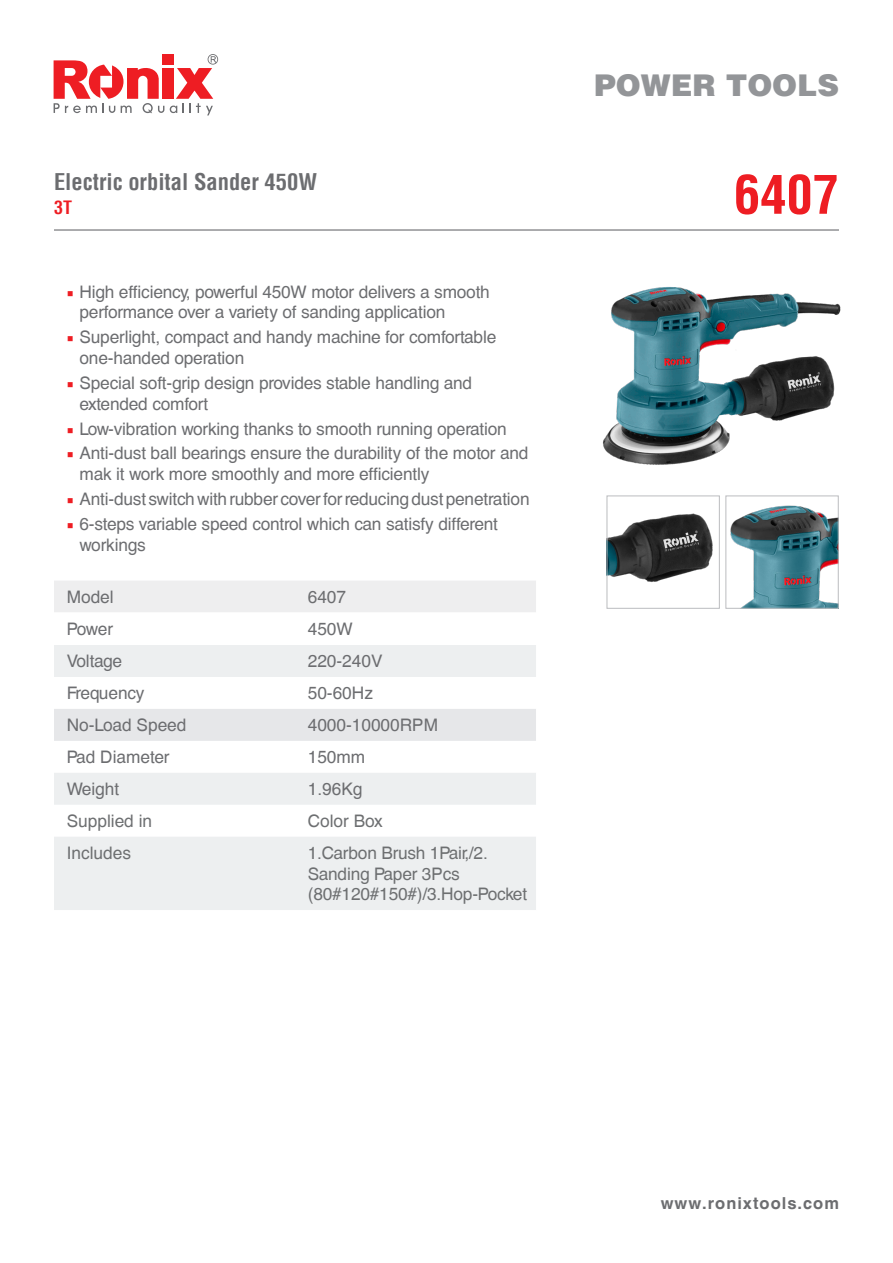
<style>
.page{position:relative;width:893px;height:1263px;background:#fff}
.page>*{position:absolute;margin:0;border:0;box-sizing:border-box;transform-origin:0 0}
.t1{font:700 condensed 52.5px "Helvetica LT";color:#ee1d23}
.t2{font:900 30px "Helvetica LT";color:#939598}
.t3{font:700 condensed 22.5px "Helvetica LT";color:#6c6d70}
.t4{font:700 condensed 18px "Helvetica LT";color:#ee1d23}
.t5{font:17.25px/20.7px "Helvetica CE";letter-spacing:-.01em;color:#6c6d70}
.t6{font:17.25px/20.7px "Helvetica CE";letter-spacing:-.01em;color:#6d6f71}
.t7{font:700 16.5px "Helvetica CE";letter-spacing:.06em;color:#6c6d70}
.s1{font-family:"Minion Pro";color:#ee1d23}
</style>
<div class="page">
<svg style="left:170px;top:54px;width:48px;height:61px"></svg>
<div style="left:162px;top:68px;width:11px;height:31px;background:#ee1d23"></div>
<svg style="left:54px;top:60px;width:110px;height:53px"></svg>
<div style="left:162px;top:54px;width:11px;height:11px;background:#ee1d23"></div>
<hr style="left:54px;top:229px;width:785px;height:2px;background:#6c6d70">
<img style="left:603px;top:287px;width:238px;height:178px">
<img style="left:608px;top:513px;width:105px;height:69px">
<div style="left:606px;top:495px;width:114px;height:114px;border:1px solid #bcbdc0"></div>
<img style="left:730px;top:505px;width:107px;height:102px">
<div style="left:725px;top:495px;width:114px;height:114px;border:1px solid #bcbdc0"></div>
<div style="left:54px;top:581px;width:482px;height:31px;background:#eeeeef"></div>
<svg style="left:54px;top:645px;width:482px;height:265px;fill:#edeff0"></svg>
<div style="left:54px;top:709px;width:482px;height:32px;background:#e6e7e9"></div>
<p class="t3" style="left:54px;top:167px;width:265px">Electric orbital Sander 450W</p>
<p class="t4" style="left:54px;top:196px;width:19px">3T</p>
<p class="t5" style="left:80px;top:281px;width:412px;text-indent:-13px"><span class="s1">■</span> High efficiency, powerful 450W motor delivers a smooth performance over a variety of sanding application</p>
<p class="t5" style="left:80px;top:327px;width:418px;text-indent:-13px"><span class="s1">■</span> Superlight, compact and handy machine for comfortable one-handed operation</p>
<p class="t5" style="left:80px;top:373px;width:394px;text-indent:-13px"><span class="s1">■</span> Special soft-grip design provides stable handling and extended comfort</p>
<p class="t5" style="left:67px;top:418px;width:442px"><span class="s1">■</span> Low-vibration working thanks to smooth running operation</p>
<p class="t5" style="left:80px;top:443px;width:450px;text-indent:-13px"><span class="s1">■</span> Anti-dust ball bearings ensure the durability of the motor and mak it work more smoothly and more efficiently</p>
<p class="t5" style="left:67px;top:489px;width:464px"><span class="s1">■</span> Anti-dust switch with rubber cover for reducing dust penetration</p>
<p class="t5" style="left:80px;top:514px;width:420px;text-indent:-13px"><span class="s1">■</span> 6-steps variable speed control which can satisfy different workings</p>
<p class="t5" style="left:67px;top:586px;width:48px">Model</p>
<p class="t5" style="left:308px;top:586px;width:40px">6407</p>
<p class="t5" style="left:67px;top:618px;width:48px">Power</p>
<p class="t5" style="left:308px;top:618px;width:47px">450W</p>
<p class="t5" style="left:67px;top:651px;width:57px">Voltage</p>
<p class="t5" style="left:308px;top:651px;width:76px">220-240V</p>
<p class="t5" style="left:67px;top:683px;width:79px">Frequency</p>
<p class="t5" style="left:308px;top:683px;width:67px">50-60Hz</p>
<p class="t5" style="left:67px;top:715px;width:121px">No-Load Speed</p>
<p class="t5" style="left:308px;top:715px;width:132px">4000-10000RPM</p>
<p class="t5" style="left:67px;top:747px;width:104px">Pad Diameter</p>
<p class="t5" style="left:308px;top:747px;width:59px">150mm</p>
<p class="t5" style="left:67px;top:779px;width:54px">Weight</p>
<p class="t5" style="left:308px;top:779px;width:56px">1.96Kg</p>
<p class="t6" style="left:67px;top:811px;width:87px">Supplied in</p>
<p class="t6" style="left:308px;top:811px;width:76px">Color Box</p>
<p class="t6" style="left:67px;top:842px;width:66px">Includes</p>
<p class="t6" style="left:308px;top:842px;width:221px">1.Carbon Brush 1Pair,/2.<br>Sanding Paper 3Pcs (80#120#150#)/3.Hop-Pocket</p>
<h2 class="t2" style="left:594px;top:65px;width:246px">POWER TOOLS</h2>
<p class="t1" style="left:734px;top:162px;width:107px">6407</p>
<p class="t7" style="left:661px;top:1193px;width:180px">www.ronixtools.com</p>
</div>
